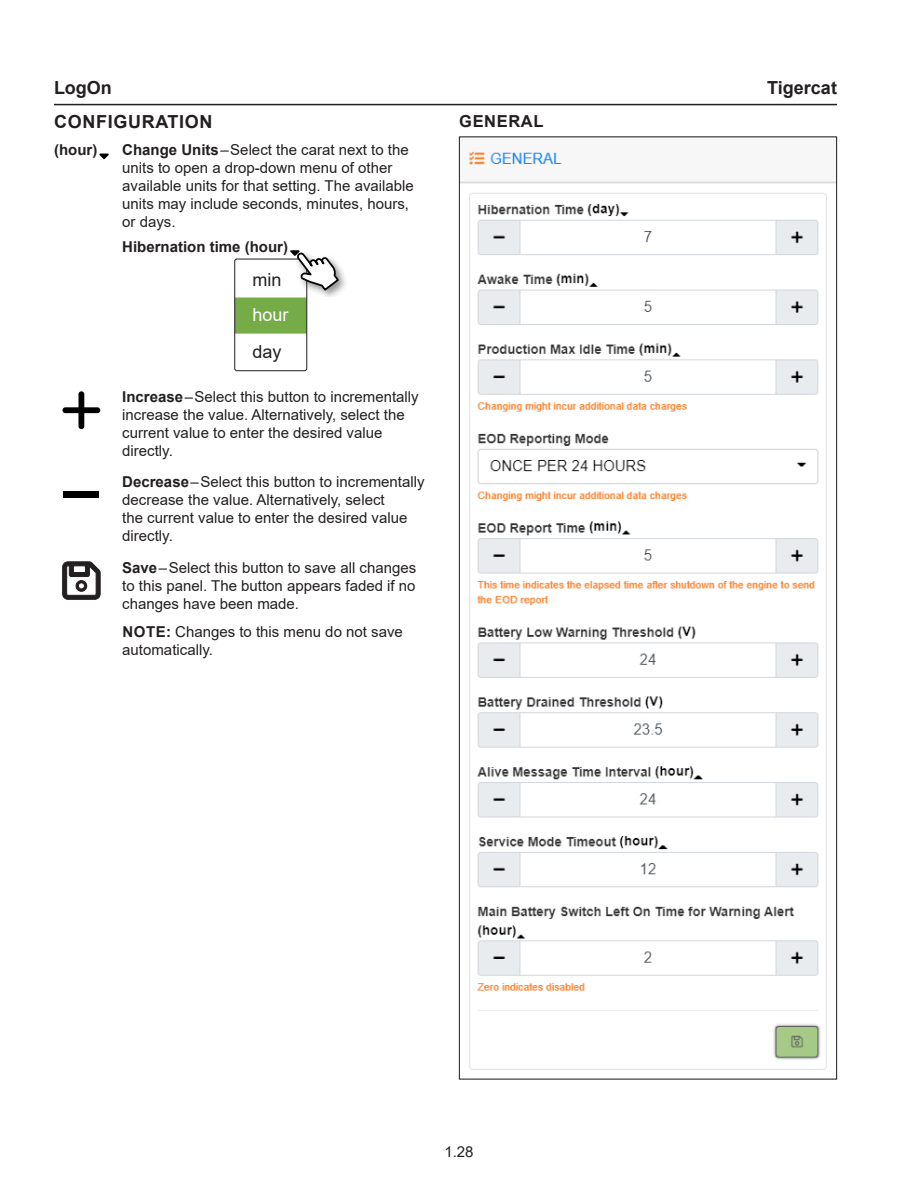
<style>
.page{position:relative;width:918px;height:1188px;background:#fff}
.page>*{position:absolute;margin:0;border:0;box-sizing:border-box;transform-origin:0 0}
.Tigercat_-_Heading_-_Level_2{font:700 18px "Arial";color:#231f20}
.Tigercat_-_Heading_-_Level_2-2{font:700 18px "Arial";letter-spacing:.035em;color:#231f20}
.Tigercat_-_Body_Text{font:18px "Arial";color:#231f20}
.Tigercat_-_Body_Text-2{font:18px "Arial";color:#fff}
.Tigercat_-_Heading_-_Level_3{font:700 16.5px "Arial";letter-spacing:.035em;color:#231f20}
.Tigercat_-_Body_Text-3{font:15px/18px "Arial";color:#231f20}
.Tigercat_-_Body_Text-4{font:700 15px "Arial";color:#231f20}
.s1{font-weight:700}
</style>
<div class="page">
<hr style="left:54px;top:104px;width:783px;height:1px;background:#231f20">
<svg style="left:99px;top:154px;width:10px;height:5px"></svg>
<img style="left:236px;top:297px;width:71px;height:74px">
<div style="left:234px;top:259px;width:73px;height:112px;border:1px solid #231f20;border-radius:2px"></div>
<img style="left:305px;top:267px;width:41px;height:30px">
<svg style="left:290px;top:250px;width:50px;height:42px"></svg>
<svg style="left:63px;top:391px;width:37px;height:38px"></svg>
<div style="left:63px;top:491px;width:36px;height:7px;background:#000"></div>
<svg style="left:63px;top:562px;width:37px;height:37px"></svg>
<img style="left:461px;top:151px;width:374px;height:919px">
<p class="Tigercat_-_Heading_-_Level_2" style="left:54px;top:75px;width:59px">LogOn</p>
<p class="Tigercat_-_Heading_-_Level_2" style="left:767px;top:75px;width:71px">Tigercat</p>
<p class="Tigercat_-_Heading_-_Level_2-2" style="left:54px;top:109px;width:160px">CONFIGURATION</p>
<p class="Tigercat_-_Body_Text-4" style="left:54px;top:139px;width:45px">(hour)</p>
<p class="Tigercat_-_Body_Text-3" style="left:122px;top:141px;width:293px"><span class="s1">Change Units</span>–Select the carat next to the units to open a drop-down menu of other available units for that setting. The available units may include seconds, minutes, hours, or days.</p>
<p class="Tigercat_-_Heading_-_Level_3" style="left:459px;top:109px;width:86px">GENERAL</p>
<p class="Tigercat_-_Body_Text-4" style="left:122px;top:236px;width:167px">Hibernation time (hour)</p>
<p class="Tigercat_-_Body_Text" style="left:252px;top:267px;width:30px">min</p>
<p class="Tigercat_-_Body_Text-2" style="left:252px;top:302px;width:38px">hour</p>
<p class="Tigercat_-_Body_Text" style="left:252px;top:340px;width:31px">day</p>
<p class="Tigercat_-_Body_Text-3" style="left:122px;top:388px;width:298px"><span class="s1">Increase</span>–Select this button to incrementally increase the value. Alternatively, select the current value to enter the desired value directly.</p>
<p class="Tigercat_-_Body_Text-3" style="left:122px;top:473px;width:304px"><span class="s1">Decrease</span>–Select this button to incrementally decrease the value. Alternatively, select<br>the current value to enter the desired value directly.</p>
<p class="Tigercat_-_Body_Text-3" style="left:122px;top:558px;width:296px;text-align:justify"><span class="s1">Save</span>–Select this button to save all changes to this panel. The button appears faded if no changes have been made.</p>
<p class="Tigercat_-_Body_Text-3" style="left:122px;top:623px;width:282px"><span class="s1">NOTE:</span> Changes to this menu do not save automatically.</p>
<p class="Tigercat_-_Body_Text-3" style="left:444px;top:1142px;width:31px">1.28</p>
</div>
